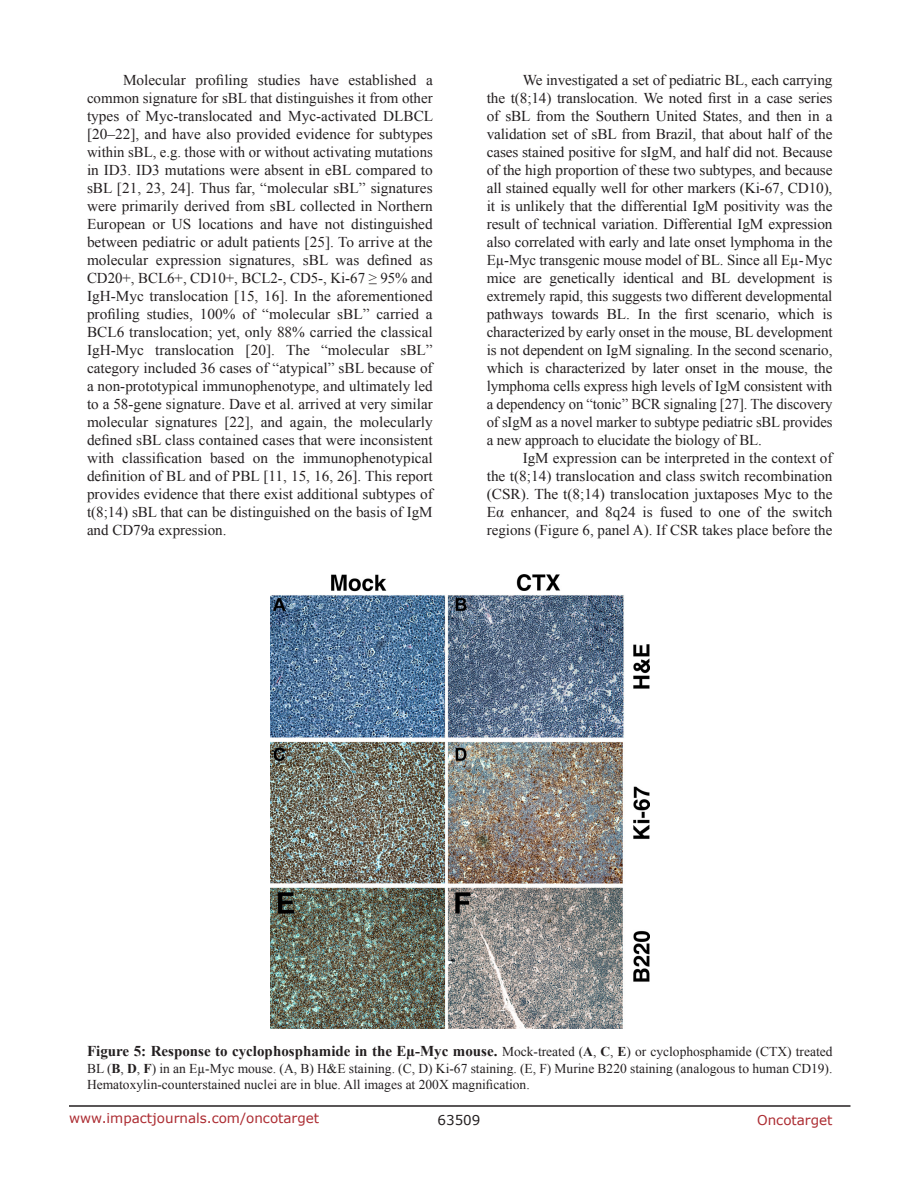
<style>
.page{position:relative;width:918px;height:1188px;background:#fff}
.page>*{position:absolute;margin:0;border:0;box-sizing:border-box;transform-origin:0 0}
.BodyText{font:15px/18px "Times New Roman";color:#231f20;text-align:justify}
.FigureText{font:700 15px "Times New Roman";color:#231f20}
.FigureText-2{font:13.5px/16.2px "Times New Roman";color:#231f20}
.t1{font:13.5px "Verdana";color:#ac2b31}
.t2{font:13.5px "Verdana";color:#231f20}
.s1{font-weight:400;font-size:13.5px}
.s2{font-size:13.5px}
.s3{font-weight:700}
</style>
<div class="page">
<hr style="left:69px;top:1105px;width:781px;height:2px;background:#231f20">
<img style="left:270px;top:575px;width:379px;height:453px">
<p class="BodyText" style="left:87px;top:71px;width:348px;text-indent:36px">Molecular profiling studies have established a common signature for sBL that distinguishes it from other types of Myc-translocated and Myc-activated DLBCL [20–22], and have also provided evidence for subtypes within sBL, e.g. those with or without activating mutations in ID3. ID3 mutations were absent in eBL compared to sBL [21, 23, 24]. Thus far, “molecular sBL” signatures were primarily derived from sBL collected in Northern European or US locations and have not distinguished between pediatric or adult patients [25]. To arrive at the molecular expression signatures, sBL was defined as CD20+, BCL6+, CD10+, BCL2-, CD5-, Ki-67 ≥ 95% and IgH-Myc translocation [15, 16]. In the aforementioned profiling studies, 100% of “molecular sBL” carried a BCL6 translocation; yet, only 88% carried the classical IgH-Myc translocation [20]. The “molecular sBL” category included 36 cases of “atypical” sBL because of a non-prototypical immunophenotype, and ultimately led to a 58-gene signature. Dave et al. arrived at very similar molecular signatures [22], and again, the molecularly defined sBL class contained cases that were inconsistent with classification based on the immunophenotypical definition of BL and of PBL [11, 15, 16, 26]. This report provides evidence that there exist additional subtypes of t(8;14) sBL that can be distinguished on the basis of IgM and CD79a expression.</p>
<p class="BodyText" style="left:487px;top:71px;width:347px;text-indent:36px">We investigated a set of pediatric BL, each carrying the t(8;14) translocation. We noted first in a case series of sBL from the Southern United States, and then in a validation set of sBL from Brazil, that about half of the cases stained positive for sIgM, and half did not. Because of the high proportion of these two subtypes, and because all stained equally well for other markers (Ki-67, CD10), it is unlikely that the differential IgM positivity was the result of technical variation. Differential IgM expression also correlated with early and late onset lymphoma in the Eµ-Myc transgenic mouse model of BL. Since all Eµ-Myc mice are genetically identical and BL development is extremely rapid, this suggests two different developmental pathways towards BL. In the first scenario, which is characterized by early onset in the mouse, BL development is not dependent on IgM signaling. In the second scenario, which is characterized by later onset in the mouse, the lymphoma cells express high levels of IgM consistent with a dependency on “tonic” BCR signaling [27]. The discovery of sIgM as a novel marker to subtype pediatric sBL provides a new approach to elucidate the biology of BL.</p>
<p class="BodyText" style="left:487px;top:449px;width:347px;text-indent:36px">IgM expression can be interpreted in the context of the t(8;14) translocation and class switch recombination (CSR). The t(8;14) translocation juxtaposes Myc to the Eα enhancer, and 8q24 is fused to one of the switch regions (Figure 6, panel A). If CSR takes place before the</p>
<p class="FigureText" style="left:87px;top:1041px;width:747px">Figure 5: Response to cyclophosphamide in the Eµ-Myc mouse. <span class="s1">Mock-treated (</span><span class="s2">A</span><span class="s1">,</span> <span class="s2">C</span><span class="s1">,</span> <span class="s2">E</span><span class="s1">) or cyclophosphamide (CTX) treated</span></p>
<p class="FigureText-2" style="left:87px;top:1060px;width:747px">BL (<span class="s3">B</span>, <span class="s3">D</span>, <span class="s3">F</span>) in an Eµ-Myc mouse. (A, B) H&amp;E staining. (C, D) Ki-67 staining. (E, F) Murine B220 staining (analogous to human CD19).<br>Hematoxylin-counterstained nuclei are in blue. All images at 200X magnification.</p>
<p class="t1" style="left:69px;top:1109px;width:252px">www.impactjournals.com/oncotarget</p>
<p class="t2" style="left:438px;top:1111px;width:44px">63509</p>
<p class="t1" style="left:757px;top:1111px;width:77px">Oncotarget</p>
</div>
